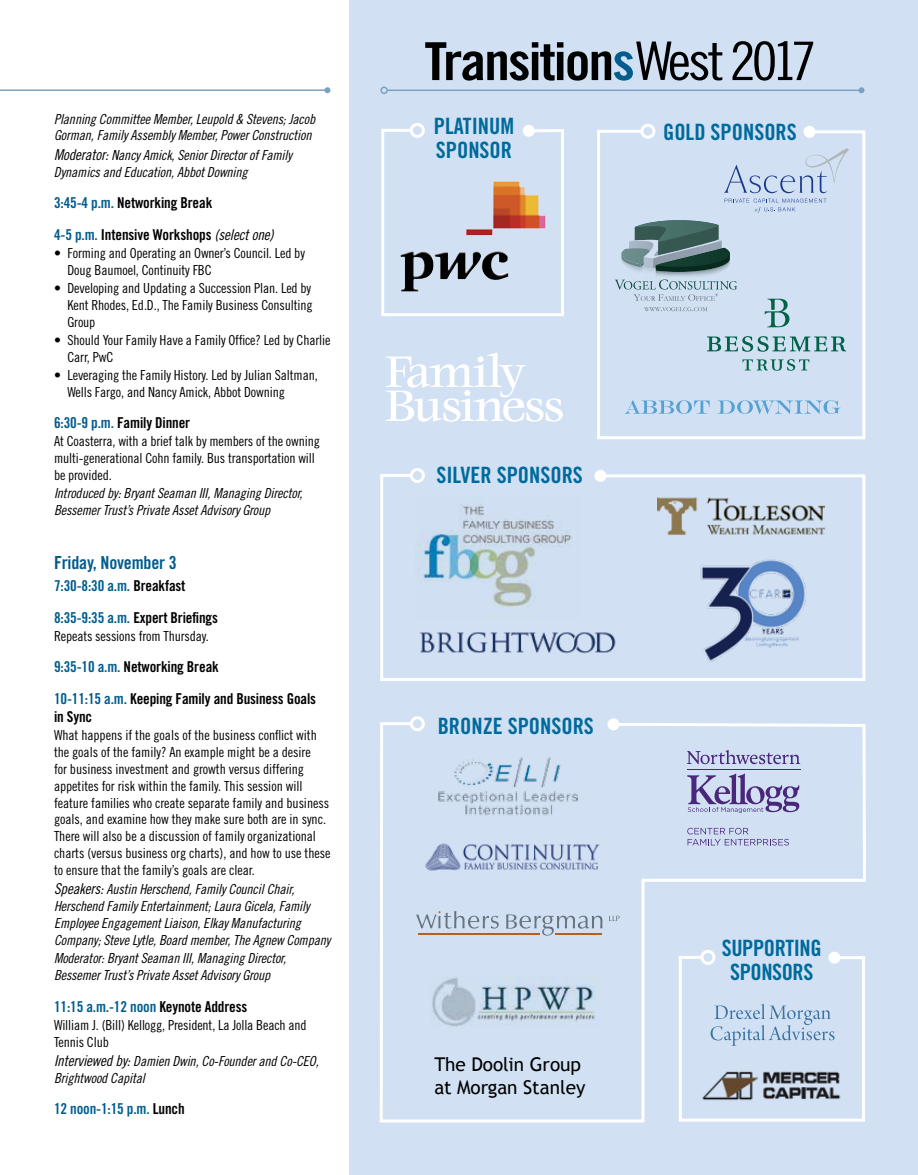
<style>
.page{position:relative;width:918px;height:1175px;background:#fff}
.page>*{position:absolute;margin:0;border:0;box-sizing:border-box;transform-origin:0 0}
.t1{font:22.5px/24px "Trade Gothic Bold Cond Twenty";color:#006a9d}
.t2{font:22.5px/24px "Trade Gothic Bold Cond Twenty";letter-spacing:-.02em;color:#006a9d;text-align:center}
.t3{font:18.9px/23.9px "Trebuchet MS";letter-spacing:-.005em;color:#000}
.t4{font:18px "Trade Gothic Bold Cond Twenty";letter-spacing:-.01em;color:#005d8e}
.t5{font:15px/31.5px "Trade Gothic Bold Cond Twenty";letter-spacing:-.01em;color:#000}
.t6{font:15px/31.5px "Trade Gothic Bold Cond Twenty";letter-spacing:-.01em;color:#005d8e}
.t7{font:13.8px/16.8px "Trade Gothic Cond Eighteen";letter-spacing:-.01em;color:#000}
.t8{font:13.8px/16.8px "Trade Gothic Cond Eighteen Obl";letter-spacing:-.01em;color:#000}
.s1{font-size:15px}
.s2{color:#005d8e}
.s3{font-family:"Trade Gothic Cond Eighteen Obl"}
.s4{color:#000}
</style>
<div class="page">
<div style="left:349px;top:0;width:569px;height:1174px;background:#d1e1f3"></div>
<hr style="left:0;top:89px;width:327px;height:2px;background:#7aa1c4">
<svg style="left:324px;top:87px;width:6px;height:6px"></svg>
<svg style="left:597px;top:128px;width:269px;height:311px"></svg>
<div style="left:804px;top:126px;width:12px;height:12px;background:#fff;border-radius:50%"></div>
<div style="left:640px;top:124px;width:15px;height:15px;border:3px solid #fff;border-radius:50%"></div>
<svg style="left:380px;top:472px;width:486px;height:209px"></svg>
<div style="left:594px;top:470px;width:12px;height:12px;background:#fff;border-radius:50%"></div>
<div style="left:410px;top:468px;width:15px;height:15px;border:3px solid #fff;border-radius:50%"></div>
<svg style="left:379px;top:720px;width:487px;height:403px"></svg>
<div style="left:608px;top:718px;width:12px;height:12px;background:#fff;border-radius:50%"></div>
<div style="left:410px;top:716px;width:15px;height:15px;border:3px solid #fff;border-radius:50%"></div>
<svg style="left:677px;top:954px;width:189px;height:169px"></svg>
<div style="left:828px;top:951px;width:12px;height:12px;background:#fff;border-radius:50%"></div>
<div style="left:700px;top:949px;width:15px;height:15px;border:3px solid #fff;border-radius:50%"></div>
<svg style="left:381px;top:127px;width:183px;height:189px"></svg>
<div style="left:523px;top:125px;width:12px;height:12px;background:#fff;border-radius:50%"></div>
<div style="left:410px;top:123px;width:15px;height:15px;border:3px solid #fff;border-radius:50%"></div>
<svg style="left:386px;top:352px;width:177px;height:70px"></svg>
<svg style="left:425px;top:42px;width:297px;height:39px"></svg>
<svg style="left:733px;top:41px;width:80px;height:40px"></svg>
<hr style="left:387px;top:90px;width:475px;height:1px;background:#7aa1c4">
<div style="left:380px;top:87px;width:8px;height:7px;border:2px solid #7aa1c4;border-radius:50%"></div>
<svg style="left:859px;top:87px;width:6px;height:6px"></svg>
<p class="t8" style="left:54px;top:110px;width:263px">Planning Committee Member, Leupold &amp; Stevens; Jacob<br>Gorman, Family Assembly Member, Power Construction</p>
<p class="t8" style="left:54px;top:146px;width:240px"><span class="s1">Moderator:</span> Nancy Amick, Senior Director of Family<br>Dynamics and Education, Abbot Downing</p>
<p class="t5" style="left:54px;top:187px;width:221px"><span class="s2">3:45-4 p.m.</span> Networking Break<br><span class="s2">4-5 p.m.</span> Intensive Workshops <span class="s3">(select one)</span></p>
<p class="t7" style="left:68px;top:244px;width:239px;text-indent:-14px">• Forming and Operating an Owner’s Council. Led by<br>Doug Baumoel, Continuity FBC</p>
<p class="t7" style="left:68px;top:279px;width:247px;text-align:justify;text-indent:-14px">• Developing and Updating a Succession Plan. Led by Kent Rhodes, Ed.D., The Family Business Consulting Group</p>
<p class="t7" style="left:68px;top:331px;width:264px;text-indent:-14px">• Should Your Family Have a Family Office? Led by Charlie<br>Carr, PwC</p>
<p class="t7" style="left:68px;top:366px;width:252px;text-indent:-14px">• Leveraging the Family History. Led by Julian Saltman,<br>Wells Fargo, and Nancy Amick, Abbot Downing</p>
<p class="t5" style="left:54px;top:407px;width:138px"><span class="s2">6:30-9 p.m.</span> Family Dinner</p>
<p class="t7" style="left:54px;top:433px;width:267px">At Coasterra, with a brief talk by members of the owning multi-generational Cohn family. Bus transportation will be provided.</p>
<p class="t8" style="left:54px;top:484px;width:250px">Introduced by: Bryant Seaman III, Managing Director,<br>Bessemer Trust’s Private Asset Advisory Group</p>
<h3 class="t4" style="left:54px;top:551px;width:124px">Friday, November 3</h3>
<p class="t6" style="left:54px;top:570px;width:165px">7:30-8:30 a.m. <span class="s4">Breakfast<br></span>8:35-9:35 a.m. <span class="s4">Expert Briefings</span></p>
<p class="t7" style="left:54px;top:627px;width:156px">Repeats sessions from Thursday.</p>
<p class="t5" style="left:54px;top:651px;width:264px"><span class="s2">9:35-10 a.m.</span> Networking Break<br><span class="s2">10-11:15 a.m.</span> Keeping Family and Business Goals</p>
<p class="t5" style="left:54px;top:700px;width:40px">in Sync</p>
<p class="t7" style="left:54px;top:726px;width:278px">What happens if the goals of the business conflict with the goals of the family? An example might be a desire<br>for business investment and growth versus differing appetites for risk within the family. This session will feature families who create separate family and business goals, and examine how they make sure both are in sync.<br>There will also be a discussion of family organizational charts (versus business org charts), and how to use these to ensure that the family’s goals are clear.</p>
<p class="t8" style="left:54px;top:881px;width:278px"><span class="s1">Speakers:</span> Austin Herschend, Family Council Chair, Herschend Family Entertainment; Laura Gicela, Family Employee Engagement Liaison, Elkay Manufacturing Company; Steve Lytle, Board member, The Agnew Company</p>
<p class="t8" style="left:54px;top:949px;width:234px">Moderator: Bryant Seaman III, Managing Director,<br>Bessemer Trust’s Private Asset Advisory Group</p>
<p class="t6" style="left:54px;top:990px;width:195px">11:15 a.m.-12 noon <span class="s4">Keynote Address</span></p>
<p class="t7" style="left:54px;top:1016px;width:254px">William J. (Bill) Kellogg, President, La Jolla Beach and<br>Tennis Club</p>
<p class="t8" style="left:54px;top:1052px;width:266px"><span class="s1">Interviewed by:</span> Damien Dwin, Co-Founder and Co-CEO,<br>Brightwood Capital</p>
<p class="t6" style="left:54px;top:1093px;width:132px">12 noon-1:15 p.m. <span class="s4">Lunch</span></p>
<h1 class="t1" style="left:434px;top:114px;width:82px">PLATINUM<br>SPONSOR</h1>
<h1 class="t1" style="left:663px;top:119px;width:135px">GOLD SPONSORS</h1>
<h1 class="t1" style="left:436px;top:462px;width:148px">SILVER SPONSORS</h1>
<h1 class="t1" style="left:438px;top:713px;width:158px">BRONZE SPONSORS</h1>
<h2 class="t3" style="left:434px;top:1052px;width:153px">The Doolin Group at Morgan Stanley</h2>
<h1 class="t2" style="left:722px;top:935px;width:101px">SUPPORTING<br>SPONSORS</h1>
</div>
